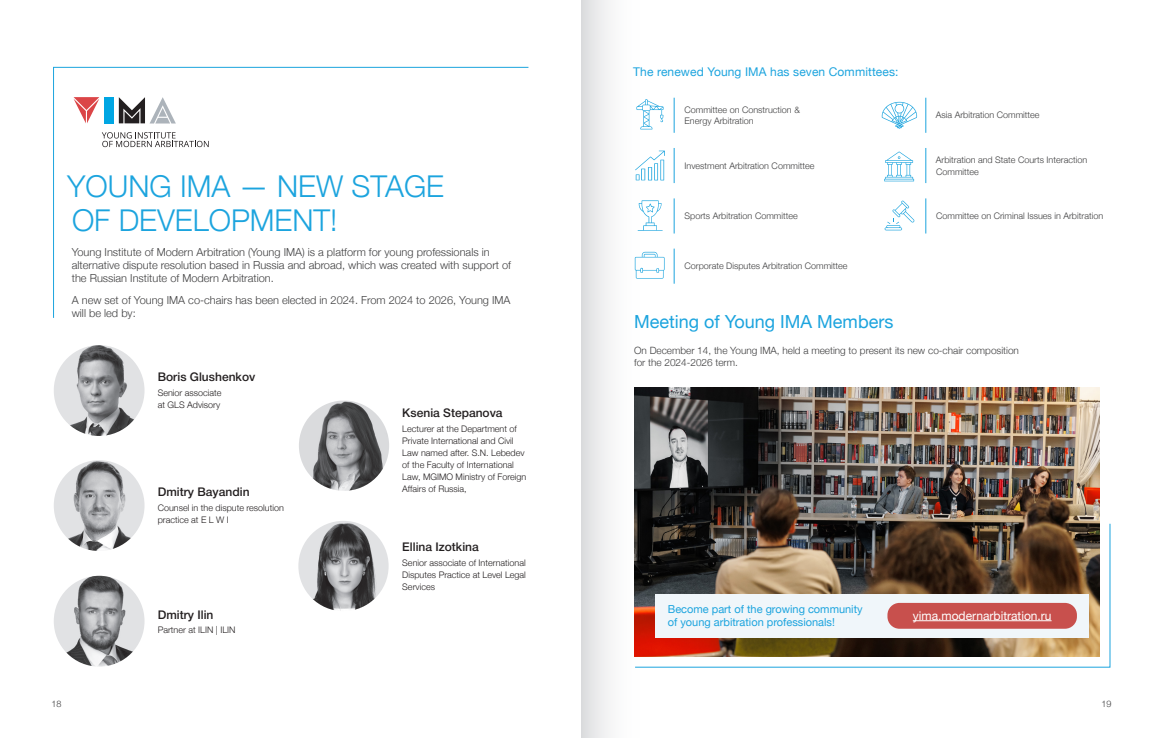
<style>
.page{position:relative;width:1163px;height:738px;background:#fff}
.page>*{position:absolute;margin:0;border:0;box-sizing:border-box;transform-origin:0 0}
.Headline_4{font:300 30px/34px "Helvetica Neue";color:#1ca4de}
.Paragraph_Style_1{font:18px "Helvetica Neue";color:#1ca4de}
.Paragraph_Style_1-2{font:500 12px "Helvetica Neue";color:#231f20}
.Paragraph_Style_1-3{font:12px "Helvetica Neue";letter-spacing:.01em;color:#1ca4de}
.Paragraph_Style_1-4{font:12px "Helvetica Neue";color:#fff}
.Headline_4-2{font:300 11px/13.2px "Helvetica Neue";color:#3e3e3f}
.Body_Text{font:11px/13px "Helvetica Neue";color:#1ca4de}
.Body_Text-2{font:300 10px/12px "Helvetica Neue";color:#3e3e3f}
.Paragraph_Style_1-5{font:300 9px/12px "Helvetica Neue";color:#231f20}
.Body_Text-3{font:300 9px/10.8px "Helvetica Neue";color:#3e3e3f}
</style>
<div class="page">
<svg style="left:53px;top:66px;width:476px;height:252px"></svg>
<hr style="left:110px;top:97px;width:4px;height:26px;background:#00a6e3">
<hr style="left:104px;top:97px;width:4px;height:26px;background:#00a6e3">
<svg style="left:74px;top:97px;width:25px;height:26px"></svg>
<svg style="left:119px;top:97px;width:57px;height:26px"></svg>
<svg style="left:102px;top:132px;width:107px;height:15px"></svg>
<hr style="left:673px;top:98px;width:1px;height:35px;background:#1ca4de">
<hr style="left:925px;top:98px;width:1px;height:35px;background:#1ca4de">
<hr style="left:673px;top:148px;width:1px;height:35px;background:#1ca4de">
<hr style="left:925px;top:148px;width:1px;height:35px;background:#1ca4de">
<hr style="left:673px;top:198px;width:1px;height:35px;background:#1ca4de">
<hr style="left:925px;top:198px;width:1px;height:35px;background:#1ca4de">
<hr style="left:673px;top:248px;width:1px;height:35px;background:#1ca4de">
<img style="left:54px;top:345px;width:90px;height:90px;border-radius:45px">
<img style="left:298px;top:520px;width:90px;height:90px;border-radius:45px">
<img style="left:54px;top:575px;width:90px;height:91px;border-radius:45px">
<img style="left:299px;top:400px;width:90px;height:90px;border-radius:44px">
<img style="left:54px;top:460px;width:90px;height:90px;border-radius:45px">
<svg style="left:641px;top:150px;width:23px;height:30px"></svg>
<svg style="left:641px;top:200px;width:21px;height:30px"></svg>
<svg style="left:641px;top:252px;width:23px;height:26px"></svg>
<svg style="left:881px;top:102px;width:35px;height:26px"></svg>
<svg style="left:884px;top:151px;width:29px;height:30px"></svg>
<svg style="left:884px;top:200px;width:30px;height:30px"></svg>
<svg style="left:641px;top:99px;width:22px;height:30px"></svg>
<img style="left:641px;top:387px;width:458px;height:135px">
<img style="left:641px;top:522px;width:469px;height:145px">
<div style="left:655px;top:593px;width:433px;height:44px;background:#f0f6fa"></div>
<div style="left:887px;top:602px;width:189px;height:26px;background:#c8504d;border-radius:12px"></div>
<hr style="left:912px;top:620px;width:139px;height:1px;background:#fff">
<svg style="left:581px;top:0;width:60px;height:737px;fill:#f4f4f4"></svg>
<p class="Headline_4" style="left:67px;top:166px;width:378px">YOUNG IMA — NEW STAGE<br>OF DEVELOPMENT!</p>
<p class="Headline_4-2" style="left:72px;top:244px;width:441px">Young Institute of Modern Arbitration (Young IMA) is a platform for young professionals in alternative dispute resolution based in Russia and abroad, which was created with support of the Russian Institute of Modern Arbitration.</p>
<p class="Headline_4-2" style="left:72px;top:292px;width:440px">A new set of Young IMA co-chairs has been elected in 2024. From 2024 to 2026, Young IMA will be led by:</p>
<p class="Paragraph_Style_1-2" style="left:158px;top:367px;width:99px">Boris Glushenkov</p>
<p class="Paragraph_Style_1-5" style="left:158px;top:386px;width:65px">Senior associate at GLS Advisory</p>
<p class="Paragraph_Style_1-2" style="left:158px;top:482px;width:93px">Dmitry Bayandin</p>
<p class="Paragraph_Style_1-5" style="left:158px;top:501px;width:128px">Counsel in the dispute resolution practice at E L W I</p>
<p class="Paragraph_Style_1-2" style="left:158px;top:604px;width:57px">Dmitry Ilin</p>
<p class="Paragraph_Style_1-5" style="left:158px;top:622px;width:79px">Partner at ILIN | ILIN</p>
<p class="Paragraph_Style_1-2" style="left:402px;top:403px;width:102px">Ksenia Stepanova</p>
<p class="Paragraph_Style_1-5" style="left:402px;top:421px;width:125px">Lecturer at the Department of<br>Private International and Civil<br>Law named after. S.N. Lebedev of the Faculty of International<br>Law, MGIMO Ministry of Foreign<br>Affairs of Russia,</p>
<p class="Paragraph_Style_1-2" style="left:402px;top:536px;width:78px">Ellina Izotkina</p>
<p class="Paragraph_Style_1-5" style="left:402px;top:555px;width:125px;text-align:justify">Senior associate of International Disputes Practice at Level Legal Services</p>
<p class="Paragraph_Style_1-3" style="left:633px;top:63px;width:267px">The renewed Young IMA has seven Committees:</p>
<p class="Body_Text-3" style="left:684px;top:104px;width:117px">Committee on Construction &amp;<br>Energy Arbitration</p>
<p class="Body_Text-3" style="left:935px;top:109px;width:105px">Asia Arbitration Committee</p>
<p class="Body_Text-3" style="left:684px;top:159px;width:131px">Investment Arbitration Committee</p>
<p class="Body_Text-3" style="left:935px;top:153px;width:153px;line-height:12px">Arbitration and State Courts Interaction<br>Committee</p>
<p class="Body_Text-3" style="left:684px;top:210px;width:115px">Sports Arbitration Committee</p>
<p class="Body_Text-3" style="left:936px;top:210px;width:168px">Committee on Criminal Issues in Arbitration</p>
<p class="Body_Text-3" style="left:684px;top:260px;width:164px">Corporate Disputes Arbitration Committee</p>
<p class="Paragraph_Style_1" style="left:634px;top:308px;width:261px">Meeting of Young IMA Members</p>
<p class="Body_Text-2" style="left:634px;top:343px;width:386px">On December 14, the Young IMA, held a meeting to present its new co-chair composition for the 2024-2026 term.</p>
<p class="Body_Text" style="left:667px;top:603px;width:196px">Become part of the growing community of young arbitration professionals!</p>
<p class="Paragraph_Style_1-4" style="left:912px;top:606px;width:140px">yima.modernarbitration.ru</p>
<p class="Body_Text-3" style="left:52px;top:697px;width:12px">18</p>
<p class="Body_Text-3" style="left:1101px;top:697px;width:12px">19</p>
</div>
